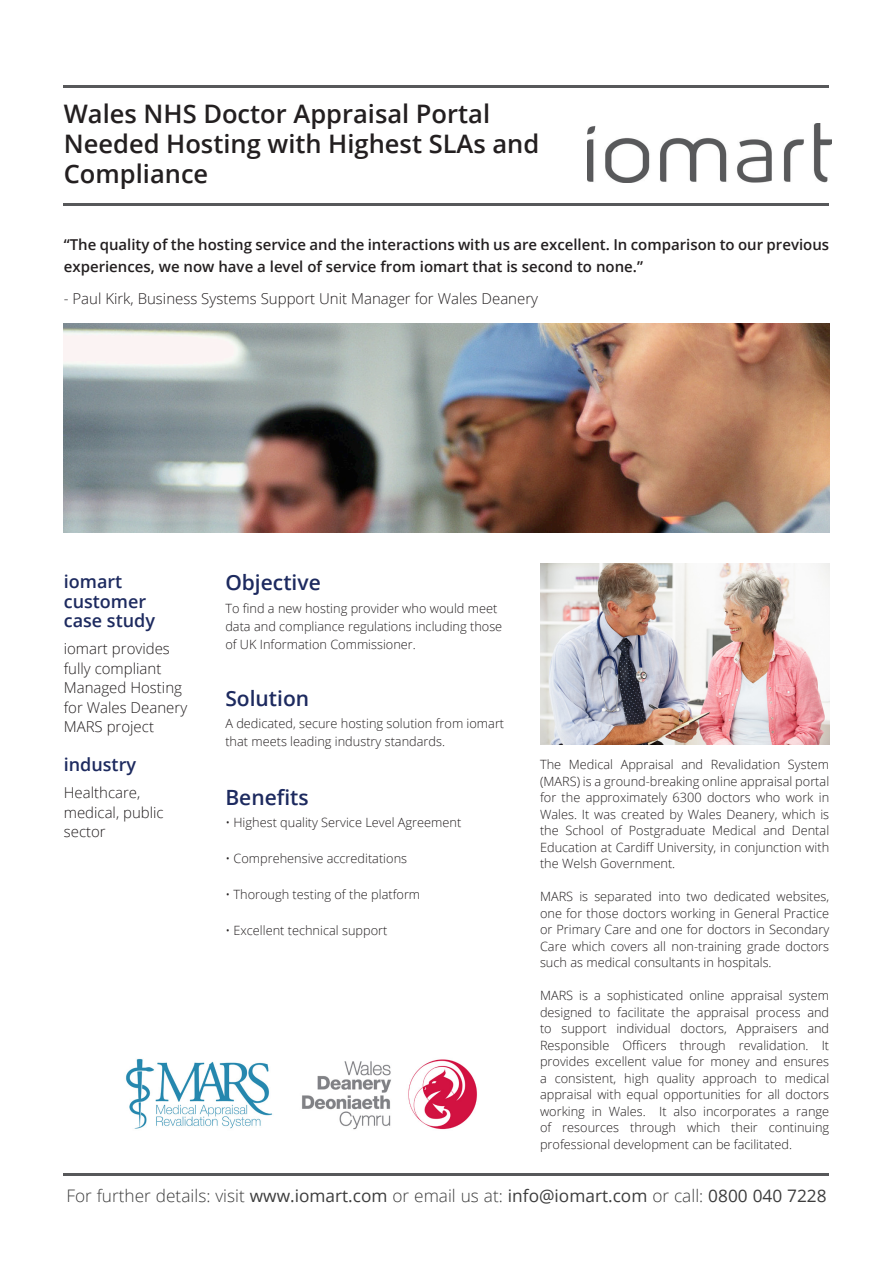
<style>
.page{position:relative;width:893px;height:1263px;background:#fff}
.page>*{position:absolute;margin:0;border:0;box-sizing:border-box;transform-origin:0 0}
.t1{font:600 25.5px/30px "Open Sans";color:#231f20}
.t2{font:600 21px "Open Sans";color:#1d2a5f}
.t3{font:600 18px/19.5px "Open Sans";color:#1d2a5f}
.t4{font:300 17.25px "Open Sans";color:#3d3d3d}
.t5{font:600 15px/22.5px "Open Sans";color:#231f20}
.t6{font:300 15px/19.5px "Open Sans";color:#231f20}
.t7{font:300 12.75px/16.5px "Open Sans";color:#231f20;text-align:justify}
.s1{font-weight:400}
</style>
<div class="page">
<hr style="left:64px;top:203px;width:765px;height:2px;background:#57585a">
<hr style="left:64px;top:85px;width:765px;height:2px;background:#57585a">
<img style="left:588px;top:124px;width:243px;height:59px">
<img style="left:126px;top:1058px;width:351px;height:72px">
<img style="left:540px;top:563px;width:289px;height:181px">
<img style="left:64px;top:324px;width:765px;height:209px">
<hr style="left:64px;top:1174px;width:765px;height:2px;background:#57585a">
<p class="t1" style="left:64px;top:98px;width:477px">Wales NHS Doctor Appraisal Portal<br>Needed Hosting with Highest SLAs and<br>Compliance</p>
<p class="t5" style="left:64px;top:233px;width:767px">“The quality of the hosting service and the interactions with us are excellent. In comparison to our previous experiences, we now have a level of service from iomart that is second to none.”</p>
<p class="t6" style="left:64px;top:288px;width:476px">- Paul Kirk, Business Systems Support Unit Manager for Wales Deanery</p>
<p class="t2" style="left:225px;top:568px;width:97px">Objective</p>
<p class="t7" style="left:225px;top:599px;width:278px;line-height:18px;text-align:left">To find a new hosting provider who would meet data and compliance regulations including those of UK Information Commissioner.</p>
<p class="t3" style="left:64px;top:571px;width:84px">iomart customer</p>
<p class="t3" style="left:64px;top:610px;width:93px">case study</p>
<p class="t6" style="left:64px;top:638px;width:125px">iomart provides fully compliant<br>Managed Hosting for Wales Deanery<br>MARS project</p>
<p class="t3" style="left:64px;top:754px;width:74px">industry</p>
<p class="t6" style="left:64px;top:782px;width:101px">Healthcare, medical, public sector</p>
<p class="t2" style="left:225px;top:684px;width:85px">Solution</p>
<p class="t7" style="left:225px;top:714px;width:280px;line-height:18px">A dedicated, secure hosting solution from iomart that meets leading industry standards.</p>
<p class="t2" style="left:225px;top:783px;width:85px">Benefits</p>
<p class="t7" style="left:225px;top:814px;width:237px">• Highest quality Service Level Agreement</p>
<p class="t7" style="left:225px;top:850px;width:183px">• Comprehensive accreditations</p>
<p class="t7" style="left:225px;top:886px;width:196px">• Thorough testing of the platform</p>
<p class="t7" style="left:225px;top:922px;width:164px">• Excellent technical support</p>
<p class="t7" style="left:540px;top:756px;width:291px">The Medical Appraisal and Revalidation System (MARS) is a ground-breaking online appraisal portal for the approximately 6300 doctors who work in Wales. It was created by Wales Deanery, which is the School of Postgraduate Medical and Dental Education at Cardiff University, in conjunction with the Welsh Government.</p>
<p class="t7" style="left:540px;top:888px;width:291px">MARS is separated into two dedicated websites, one for those doctors working in General Practice or Primary Care and one for doctors in Secondary Care which covers all non-training grade doctors such as medical consultants in hospitals.</p>
<p class="t7" style="left:540px;top:987px;width:291px">MARS is a sophisticated online appraisal system designed to facilitate the appraisal process and to support individual doctors, Appraisers and Responsible Officers through revalidation. It provides excellent value for money and ensures a consistent, high quality approach to medical appraisal with equal opportunities for all doctors working in Wales. It also incorporates a range of resources through which their continuing professional development can be facilitated.</p>
<p class="t4" style="left:66px;top:1184px;width:762px">For further details: visit <span class="s1">www.iomart.com</span> or email us at: <span class="s1">info@iomart.com</span> or call: <span class="s1">0800 040 7228</span></p>
</div>
